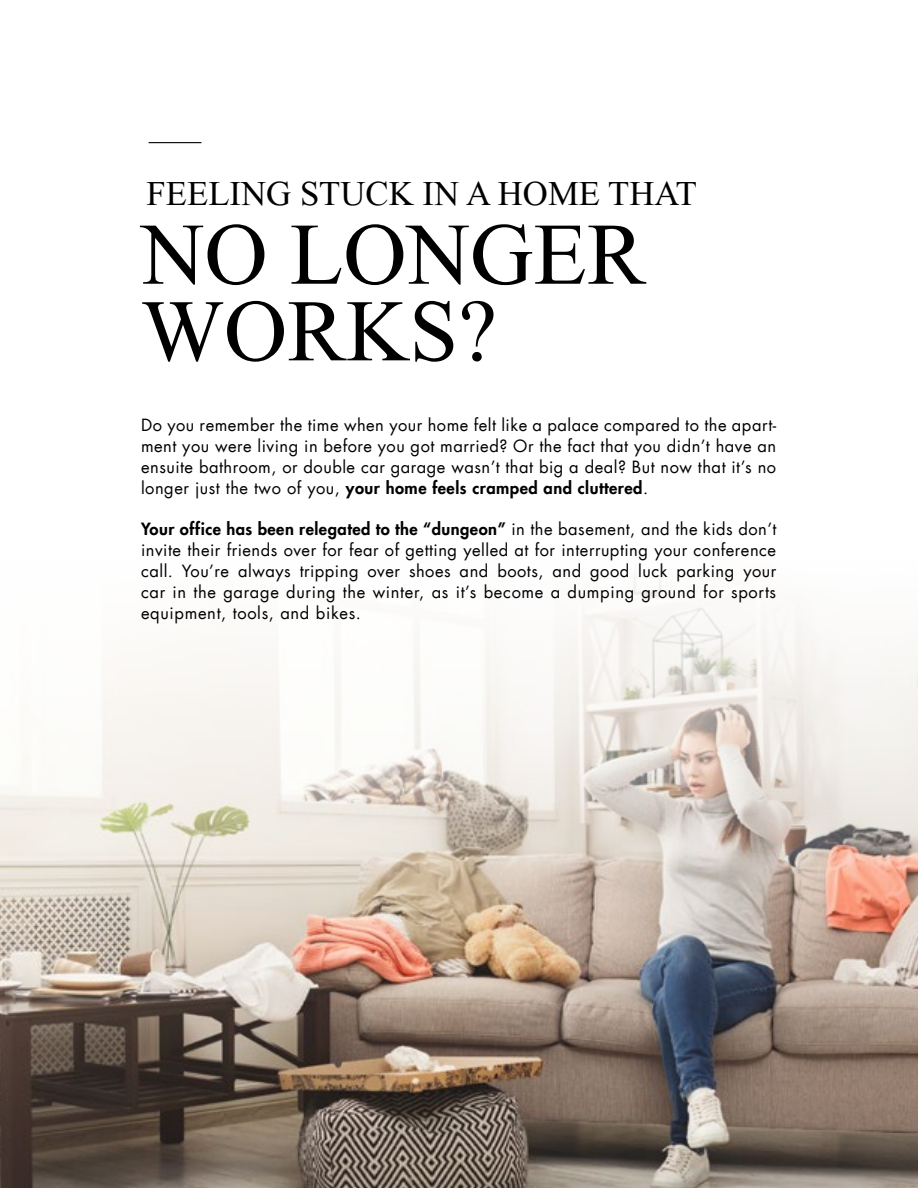
<style>
.page{position:relative;width:918px;height:1188px;background:#fff}
.page>*{position:absolute;margin:0;border:0;box-sizing:border-box;transform-origin:0 0}
.t1{font:106.05px/76.7px "Shonar Bangla";color:#000}
.t2{font:42px "Shonar Bangla";color:#000}
.t3{font:16.5px/21px "Futura LT";letter-spacing:.035em;color:#000;text-align:justify}
.s1{font-weight:800}
</style>
<div class="page">
<hr style="left:149px;top:142px;width:52px;height:1px;background:#000">
<img style="left:0;top:575px;width:918px;height:613px">
<h2 class="t2" style="left:147px;top:171px;width:552px">FEELING STUCK IN A HOME THAT</h2>
<h1 class="t1" style="left:141px;top:228px;width:506px">NO LONGER<br>WORKS?</h1>
<p class="t3" style="left:141px;top:414px;width:637px">Do you remember the time when your home felt like a palace compared to the apart&shy;ment you were living in before you got married? Or the fact that you didn’t have an ensuite bathroom, or double car garage wasn’t that big a deal? But now that it’s no longer just the two of you, <span class="s1">your home feels cramped and cluttered</span>.</p>
<p class="t3" style="left:141px;top:519px;width:637px"><span class="s1">Your office has been relegated to the “dungeon”</span> in the basement, and the kids don’t invite their friends over for fear of getting yelled at for interrupting your conference call. You’re always tripping over shoes and boots, and good luck parking your car in the garage during the winter, as it’s become a dumping ground for sports equipment, tools, and bikes.</p>
</div>
